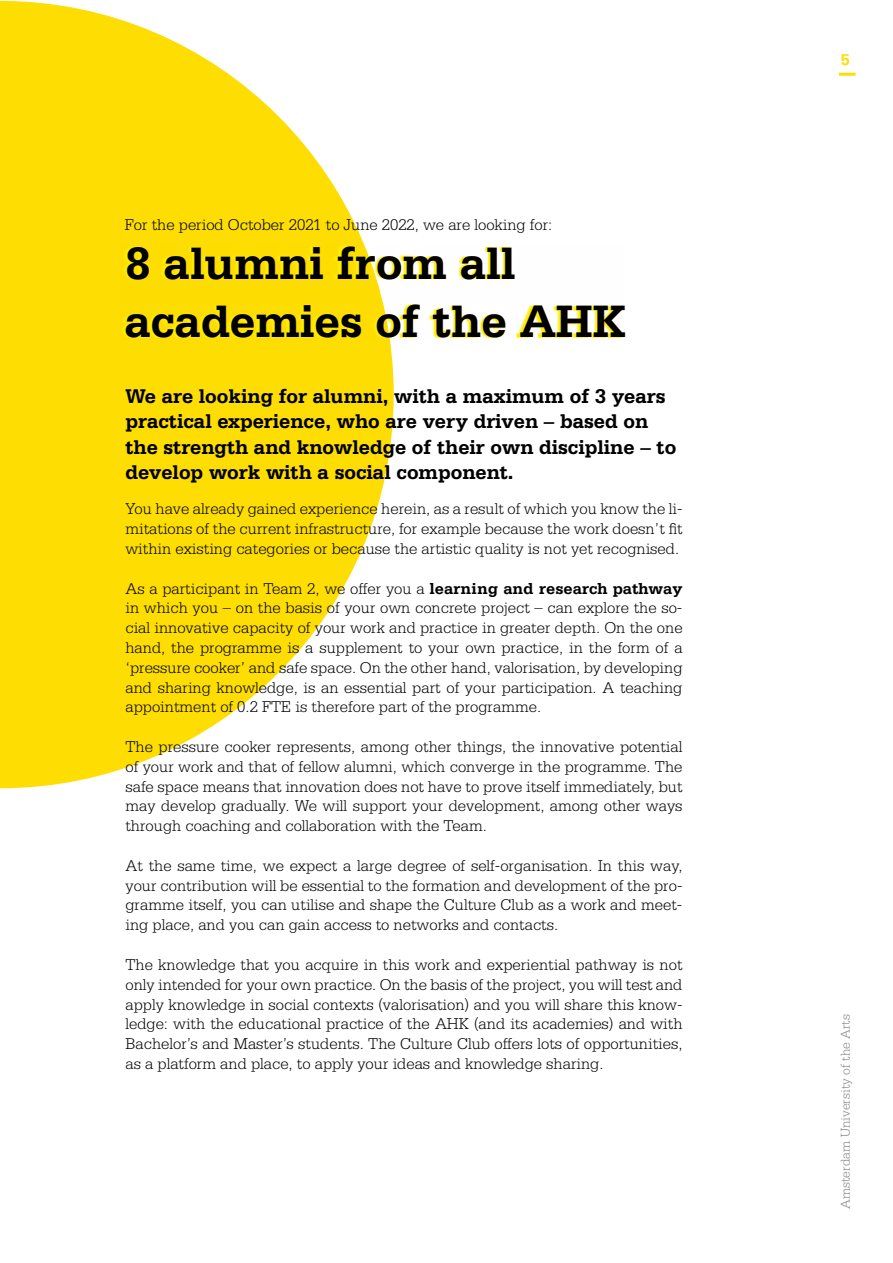
<style>
.page{position:relative;width:893px;height:1263px;background:#fff}
.page>*{position:absolute;margin:0;border:0;box-sizing:border-box;transform-origin:0 0}
.t1{font:700 48px/57.6px "Serifa BT";color:#000}
.t2{font:700 21px/25.2px "Serifa BT";color:#000}
.t3{font:300 16.5px/19.8px "Serifa Std";color:#000;text-align:justify}
.t4{font:700 16.5px "Serifa BT";color:#fddd02}
.t5{font:300 13.5px "Serifa Std";color:#858584}
.s1{font-weight:700}
</style>
<div class="page">
<svg style="left:0;top:1px;width:394px;height:787px;fill:#fddd02"></svg>
<hr style="left:839px;top:73px;width:16px;height:3px;background:#fddd02">
<svg style="left:122px;top:246px;width:501px;height:93px"></svg>
<p class="t3" style="left:125px;top:215px;width:429px">For the period October 2021 to June 2022, we are looking for:</p>
<h1 class="t1" style="left:125px;top:233px;width:503px">8 alumni from all academies of the AHK</h1>
<p class="t2" style="left:125px;top:383px;width:552px">We are looking for alumni, with a maximum of 3 years practical experience, who are very driven – based on the strength and knowledge of their own discipline – to develop work with a social component.</p>
<p class="t3" style="left:125px;top:499px;width:559px">You have already gained experience herein, as a result of which you know the li&shy;mitations of the current infrastructure, for example because the work doesn’t fit within existing categories or because the artistic quality is not yet recognised.</p>
<p class="t3" style="left:125px;top:578px;width:559px">As a participant in Team 2, we offer you a <span class="s1">learning and research pathway </span>in which you – on the basis of your own concrete project – can explore the so&shy;cial innovative capacity of your work and practice in greater depth. On the one hand, the programme is a supplement to your own practice, in the form of a ‘pressure cooker’ and safe space. On the other hand, valorisation, by developing and sharing knowledge, is an essential part of your participation. A teaching appointment of 0.2 FTE is therefore part of the programme.</p>
<p class="t3" style="left:125px;top:737px;width:559px">The pressure cooker represents, among other things, the innovative potential of your work and that of fellow alumni, which converge in the programme. The safe space means that innovation does not have to prove itself immediately, but may develop gradually. We will support your development, among other ways through coaching and collaboration with the Team.</p>
<p class="t3" style="left:125px;top:856px;width:559px">At the same time, we expect a large degree of self-organisation. In this way, your contribution will be essential to the formation and development of the pro&shy;gramme itself, you can utilise and shape the Culture Club as a work and meet&shy;ing place, and you can gain access to networks and contacts.</p>
<p class="t3" style="left:125px;top:955px;width:559px">The knowledge that you acquire in this work and experiential pathway is not only intended for your own practice. On the basis of the project, you will test and apply knowledge in social contexts (valorisation) and you will share this know&shy;ledge: with the educational practice of the AHK (and its academies) and with Bachelor’s and Master’s students. The Culture Club offers lots of opportunities, as a platform and place, to apply your ideas and knowledge sharing.</p>
<p class="t4" style="left:841px;top:49px;width:10px">5</p>
<p class="t5" style="left:838px;top:1209px;width:196px;rotate:-90deg">Amsterdam University of the Arts</p>
</div>
